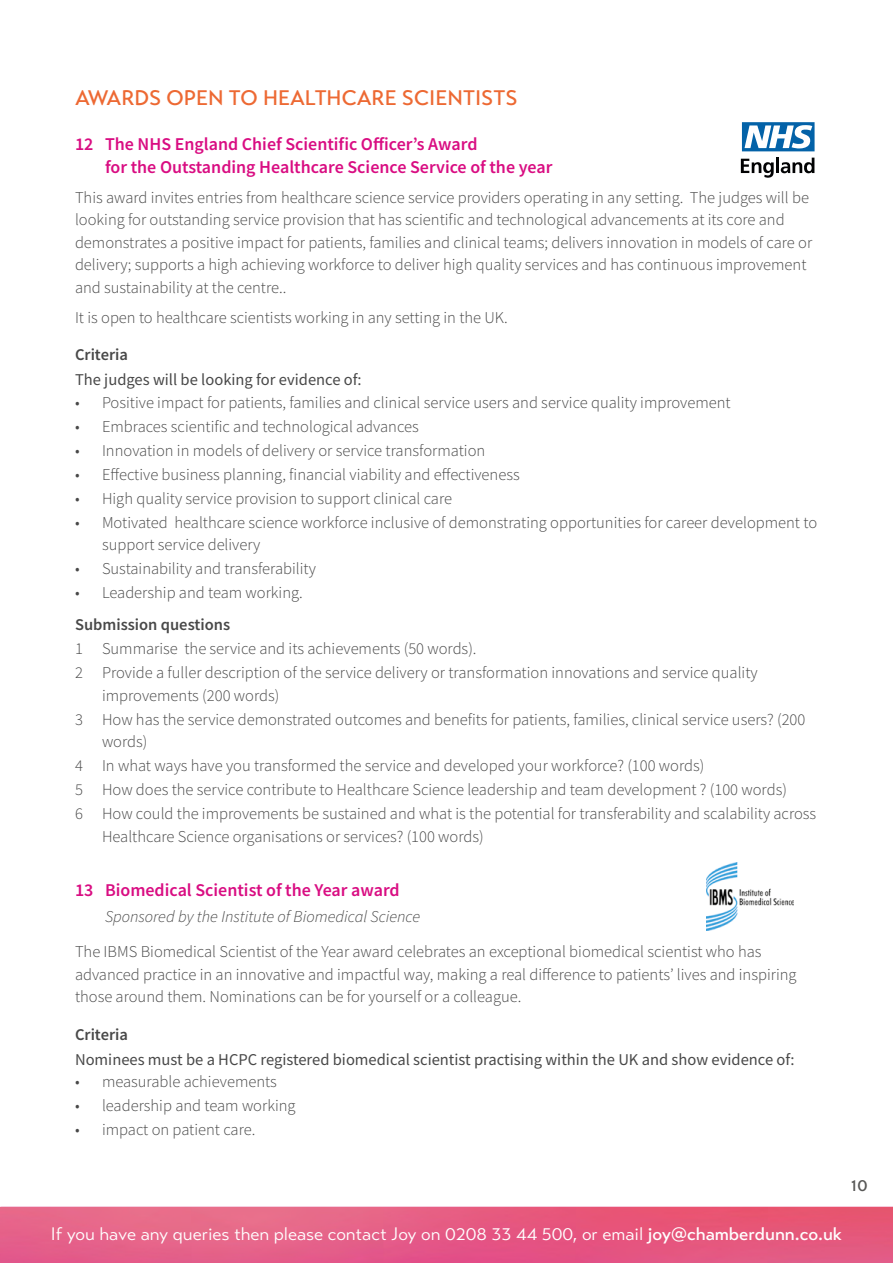
<style>
.page{position:relative;width:893px;height:1263px;background:#fff}
.page>*{position:absolute;margin:0;border:0;box-sizing:border-box;transform-origin:0 0}
.t1{font:500 21px "Transat Text";color:#ed6933}
.t2{font:600 18px/22.5px "Source Sans Pro";color:#d90d82}
.t3{font:18px "Transat Text Standard";color:#fff}
.t4{font:300 16.5px/22.5px "Source Sans Pro";color:#484848}
.t5{font:16.5px "Source Sans Pro";color:#484848}
.t6{font:italic 300 16.5px "Source Sans Pro";color:#484848}
.t7{font:600 16.5px "Source Sans Pro";color:#484848}
.t8{font:500 16.5px "Transat Text";color:#575756}
.s1{font-family:"Transat Text";font-weight:500}
</style>
<div class="page">
<img style="left:0;top:1207px;width:893px;height:56px">
<svg style="left:742px;top:122px;width:72px;height:29px"></svg>
<svg style="left:741px;top:159px;width:33px;height:19px"></svg>
<svg style="left:781px;top:158px;width:33px;height:16px"></svg>
<hr style="left:776px;top:158px;width:3px;height:15px;background:#030404">
<img style="left:706px;top:863px;width:87px;height:67px">
<p class="t1" style="left:75px;top:85px;width:444px">AWARDS OPEN TO HEALTHCARE SCIENTISTS</p>
<p class="t2" style="left:105px;top:133px;width:449px;text-indent:-30px">12 The NHS England Chief Scientific Officer’s Award<br>for the Outstanding Healthcare Science Service of the year</p>
<p class="t4" style="left:75px;top:186px;width:739px">This award invites entries from healthcare science service providers operating in any setting. The judges will be looking for outstanding service provision that has scientific and technological advancements at its core and demonstrates a positive impact for patients, families and clinical teams; delivers innovation in models of care or delivery; supports a high achieving workforce to deliver high quality services and has continuous improvement and sustainability at the centre..</p>
<p class="t4" style="left:75px;top:306px;width:434px">It is open to healthcare scientists working in any setting in the UK.</p>
<p class="t7" style="left:75px;top:344px;width:55px">Criteria</p>
<p class="t5" style="left:75px;top:369px;width:288px">The judges will be looking for evidence of:</p>
<p class="t4" style="left:75px;top:391px;width:657px">• Positive impact for patients, families and clinical service users and service quality improvement</p>
<p class="t4" style="left:75px;top:415px;width:345px">• Embraces scientific and technological advances</p>
<p class="t4" style="left:75px;top:439px;width:412px">• Innovation in models of delivery or service transformation</p>
<p class="t4" style="left:75px;top:463px;width:446px">• Effective business planning, financial viability and effectiveness</p>
<p class="t4" style="left:75px;top:487px;width:379px">• High quality service provision to support clinical care</p>
<p class="t4" style="left:102px;top:511px;width:717px;text-indent:-27px">• Motivated healthcare science workforce inclusive of demonstrating opportunities for career development to support service delivery</p>
<p class="t4" style="left:75px;top:557px;width:242px">• Sustainability and transferability</p>
<p class="t4" style="left:75px;top:581px;width:229px">• Leadership and team working.</p>
<p class="t7" style="left:75px;top:613px;width:157px">Submission questions</p>
<p class="t4" style="left:75px;top:637px;width:684px;line-height:24px">1 Summarise the service and its achievements (50 words).<br>2 Provide a fuller description of the service delivery or transformation innovations and service quality</p>
<p class="t4" style="left:75px;top:683px;width:732px;line-height:24px;text-indent:27px">improvements (200 words)<br>3 How has the service demonstrated outcomes and benefits for patients, families, clinical service users? (200</p>
<p class="t4" style="left:75px;top:730px;width:743px;line-height:24px;text-indent:27px">words)<br>4 In what ways have you transformed the service and developed your workforce? (100 words)<br>5 How does the service contribute to Healthcare Science leadership and team development ? (100 words)<br>6 How could the improvements be sustained and what is the potential for transferability and scalability across</p>
<p class="t4" style="left:102px;top:825px;width:383px">Healthcare Science organisations or services? (100 words)</p>
<p class="t2" style="left:75px;top:878px;width:326px">13 Biomedical Scientist of the Year award</p>
<p class="t6" style="left:105px;top:906px;width:317px">Sponsored by the Institute of Biomedical Science</p>
<p class="t4" style="left:75px;top:941px;width:723px">The IBMS Biomedical Scientist of the Year award celebrates an exceptional biomedical scientist who has advanced practice in an innovative and impactful way, making a real difference to patients’ lives and inspiring those around them. Nominations can be for yourself or a colleague.</p>
<p class="t7" style="left:75px;top:1023px;width:55px">Criteria</p>
<p class="t5" style="left:75px;top:1049px;width:721px">Nominees must be a HCPC registered biomedical scientist practising within the UK and show evidence of:</p>
<p class="t4" style="left:75px;top:1070px;width:203px">• measurable achievements</p>
<p class="t4" style="left:75px;top:1094px;width:222px">• leadership and team working</p>
<p class="t4" style="left:75px;top:1118px;width:182px">• impact on patient care.</p>
<p class="t8" style="left:851px;top:1175px;width:18px">10</p>
<p class="t3" style="left:51px;top:1223px;width:793px">If you have any queries then please contact Joy on 0208 33 44 500, or email <span class="s1">joy@chamberdunn.co.uk</span></p>
</div>
